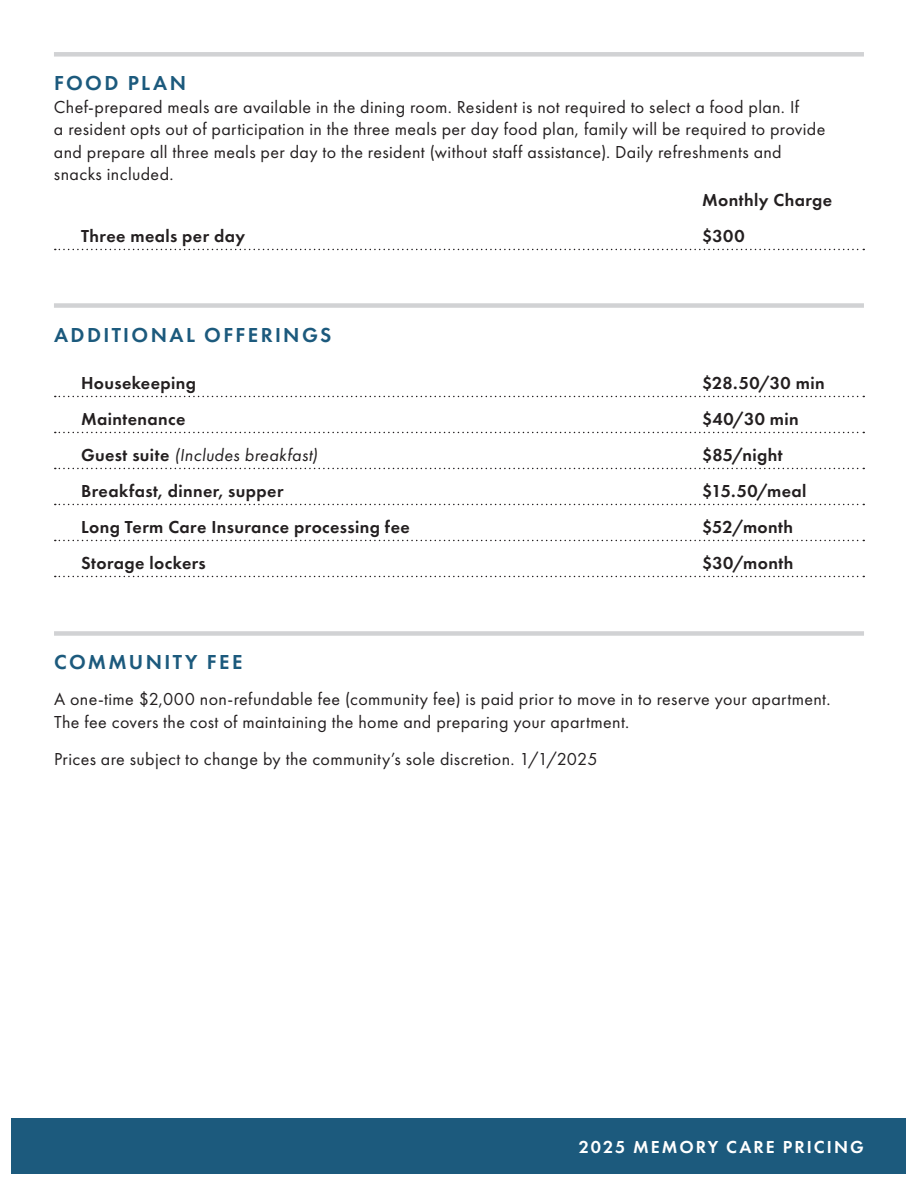
<style>
.page{position:relative;width:918px;height:1188px;background:#fff}
.page>*{position:absolute;margin:0;border:0;box-sizing:border-box;transform-origin:0 0}
.t1{font:600 21px "Futura PT";letter-spacing:.11em;color:#1c5a7d}
.t2{font:18px/22.5px "Futura PT";letter-spacing:.02em;color:#231f20}
.t3{font:600 18px "Futura PT";letter-spacing:.02em;color:#231f20}
.t4{font:italic 18px "Futura PT";letter-spacing:.02em;color:#231f20}
.t5{font:600 18px "Futura PT";letter-spacing:.11em;color:#fff}
.s1{font-weight:600;font-style:normal}
</style>
<div class="page">
<svg style="left:55px;top:396px;width:809px;height:1px"></svg>
<svg style="left:55px;top:432px;width:809px;height:1px"></svg>
<svg style="left:55px;top:468px;width:809px;height:1px"></svg>
<svg style="left:55px;top:504px;width:809px;height:1px"></svg>
<svg style="left:55px;top:540px;width:809px;height:1px"></svg>
<svg style="left:55px;top:576px;width:809px;height:1px"></svg>
<div style="left:54px;top:631px;width:810px;height:5px;background:#d1d2d4"></div>
<div style="left:54px;top:303px;width:810px;height:5px;background:#d1d2d4"></div>
<svg style="left:55px;top:249px;width:809px;height:1px"></svg>
<div style="left:54px;top:52px;width:810px;height:5px;background:#d1d2d4"></div>
<div style="left:12px;top:1119px;width:894px;height:55px;background:#1c5a7d"></div>
<p class="t1" style="left:54px;top:70px;width:133px">FOOD PLAN</p>
<p class="t2" style="left:54px;top:95px;width:773px">Chef-prepared meals are available in the dining room. Resident is not required to select a food plan. If<br>a resident opts out of participation in the three meals per day food plan, family will be required to provide and prepare all three meals per day to the resident (without staff assistance). Daily refreshments and snacks included.</p>
<p class="t3" style="left:702px;top:189px;width:132px">Monthly Charge</p>
<p class="t3" style="left:81px;top:225px;width:166px">Three meals per day</p>
<p class="t3" style="left:702px;top:225px;width:44px">$300</p>
<p class="t1" style="left:54px;top:321px;width:279px">ADDITIONAL OFFERINGS</p>
<p class="t3" style="left:81px;top:372px;width:117px">Housekeeping</p>
<p class="t3" style="left:702px;top:372px;width:124px">$28.50/30 min</p>
<p class="t3" style="left:81px;top:408px;width:106px">Maintenance</p>
<p class="t3" style="left:702px;top:408px;width:98px">$40/30 min</p>
<p class="t4" style="left:81px;top:444px;width:238px"><span class="s1">Guest suite</span> (Includes breakfast)</p>
<p class="t3" style="left:702px;top:444px;width:82px">$85/night</p>
<p class="t3" style="left:81px;top:480px;width:204px">Breakfast, dinner, supper</p>
<p class="t3" style="left:702px;top:480px;width:106px">$15.50/meal</p>
<p class="t3" style="left:81px;top:516px;width:330px">Long Term Care Insurance processing fee</p>
<p class="t3" style="left:702px;top:516px;width:93px">$52/month</p>
<p class="t3" style="left:81px;top:552px;width:126px">Storage lockers</p>
<p class="t3" style="left:702px;top:552px;width:93px">$30/month</p>
<p class="t1" style="left:54px;top:649px;width:190px">COMMUNITY FEE</p>
<p class="t2" style="left:54px;top:688px;width:778px">A one-time $2,000 non-refundable fee (community fee) is paid prior to move in to reserve your apartment.<br>The fee covers the cost of maintaining the home and preparing your apartment.</p>
<p class="t2" style="left:54px;top:748px;width:545px">Prices are subject to change by the community’s sole discretion. 1/1/2025</p>
<p class="t5" style="left:579px;top:1136px;width:286px">2025 MEMORY CARE PRICING</p>
</div>
